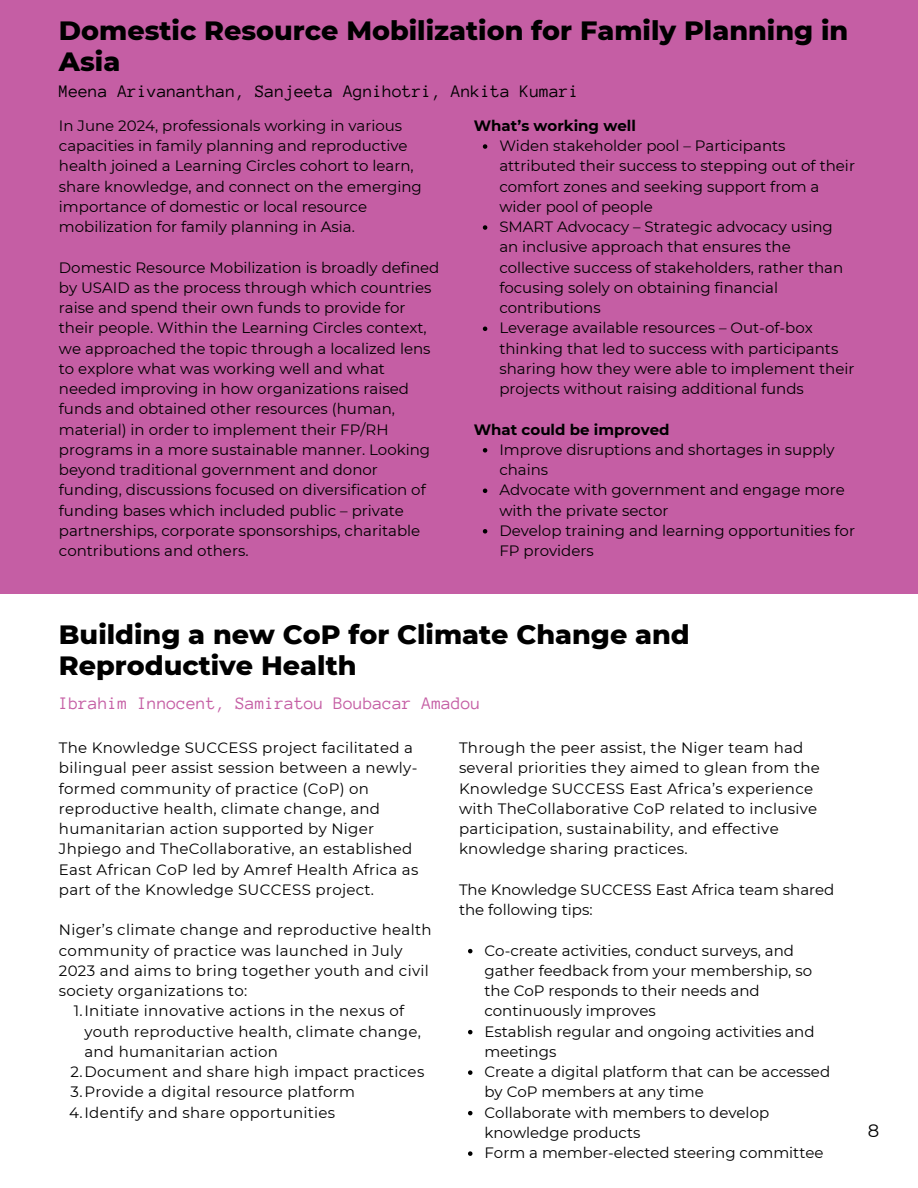
<style>
.page{position:relative;width:918px;height:1188px;background:#fff}
.page>*{position:absolute;margin:0;border:0;box-sizing:border-box;transform-origin:0 0}
.t1{font:800 27px/31.5px "Montserrat";color:#000}
.t2{font:18px "Anonymous Pro";color:#000}
.t3{font:18px "Anonymous Pro";color:#c55ea4}
.t4{font:18px "Montserrat";color:#000}
.t5{font:15px/20.2px "Montserrat";color:#000}
.t6{font:15px/20.2px "Montserrat";letter-spacing:.02em;color:#000}
.t7{font:700 15px "Montserrat";color:#000}
</style>
<div class="page">
<div style="left:0;top:0;width:918px;height:594px;background:#c55ea4"></div>
<svg style="left:483px;top:144px;width:4px;height:5px"></svg>
<svg style="left:483px;top:225px;width:4px;height:5px"></svg>
<svg style="left:483px;top:327px;width:4px;height:4px"></svg>
<svg style="left:483px;top:448px;width:4px;height:5px"></svg>
<svg style="left:483px;top:489px;width:4px;height:4px"></svg>
<svg style="left:483px;top:529px;width:4px;height:5px"></svg>
<svg style="left:468px;top:949px;width:4px;height:4px"></svg>
<svg style="left:468px;top:1030px;width:4px;height:4px"></svg>
<svg style="left:468px;top:1070px;width:4px;height:5px"></svg>
<svg style="left:468px;top:1111px;width:4px;height:4px"></svg>
<svg style="left:468px;top:1151px;width:4px;height:5px"></svg>
<p class="t1" style="left:59px;top:14px;width:791px">Domestic Resource Mobilization for Family Planning in<br>Asia</p>
<p class="t2" style="left:59px;top:83px;width:521px">Meena Arivananthan, Sanjeeta Agnihotri, Ankita Kumari</p>
<h3 class="t7" style="left:474px;top:116px;width:164px">What’s working well</h3>
<p class="t5" style="left:499px;top:136px;width:357px">Widen stakeholder pool – Participants attributed their success to stepping out of their comfort zones and seeking support from a wider pool of people</p>
<p class="t5" style="left:499px;top:217px;width:345px">SMART Advocacy – Strategic advocacy using an inclusive approach that ensures the collective success of stakeholders, rather than focusing solely on obtaining financial contributions</p>
<p class="t5" style="left:499px;top:318px;width:357px">Leverage available resources – Out-of-box thinking that led to success with participants sharing how they were able to implement their projects without raising additional funds</p>
<h3 class="t7" style="left:474px;top:420px;width:197px">What could be improved</h3>
<p class="t5" style="left:499px;top:439px;width:337px">Improve disruptions and shortages in supply chains</p>
<p class="t5" style="left:499px;top:480px;width:347px">Advocate with government and engage more with the private sector</p>
<p class="t5" style="left:499px;top:520px;width:357px">Develop training and learning opportunities for<br>FP providers</p>
<h1 class="t5" style="left:59px;top:115px;width:365px">In June 2024, professionals working in various capacities in family planning and reproductive health joined a Learning Circles cohort to learn, share knowledge, and connect on the emerging importance of domestic or local resource mobilization for family planning in Asia.</h1>
<h2 class="t5" style="left:59px;top:257px;width:382px">Domestic Resource Mobilization is broadly defined by USAID as the process through which countries raise and spend their own funds to provide for their people. Within the Learning Circles context, we approached the topic through a localized lens to explore what was working well and what needed improving in how organizations raised funds and obtained other resources (human, material) in order to implement their FP/RH programs in a more sustainable manner. Looking beyond traditional government and donor funding, discussions focused on diversification of funding bases which included public – private partnerships, corporate sponsorships, charitable contributions and others.</h2>
<p class="t1" style="left:59px;top:618px;width:632px">Building a new CoP for Climate Change and<br>Reproductive Health</p>
<p class="t3" style="left:59px;top:694px;width:423px">Ibrahim Innocent, Samiratou Boubacar Amadou</p>
<p class="t6" style="left:459px;top:738px;width:362px">Through the peer assist, the Niger team had several priorities they aimed to glean from the Knowledge SUCCESS East Africa’s experience with TheCollaborative CoP related to inclusive participation, sustainability, and effective knowledge sharing practices.</p>
<p class="t5" style="left:459px;top:879px;width:377px">The Knowledge SUCCESS East Africa team shared the following tips:</p>
<p class="t5" style="left:484px;top:940px;width:329px">Co-create activities, conduct surveys, and gather feedback from your membership, so the CoP responds to their needs and continuously improves</p>
<p class="t5" style="left:484px;top:1021px;width:332px">Establish regular and ongoing activities and meetings</p>
<p class="t5" style="left:484px;top:1062px;width:347px">Create a digital platform that can be accessed by CoP members at any time</p>
<p class="t5" style="left:484px;top:1102px;width:286px">Collaborate with members to develop knowledge products</p>
<p class="t5" style="left:484px;top:1143px;width:341px">Form a member-elected steering committee</p>
<h1 class="t6" style="left:59px;top:738px;width:361px">The Knowledge SUCCESS project facilitated a bilingual peer assist session between a newly&shy;formed community of practice (CoP) on reproductive health, climate change, and humanitarian action supported by Niger Jhpiego and TheCollaborative, an established East African CoP led by Amref Health Africa as part of the Knowledge SUCCESS project.</h1>
<h2 class="t6" style="left:59px;top:920px;width:374px">Niger’s climate change and reproductive health community of practice was launched in July 2023 and aims to bring together youth and civil society organizations to:</h2>
<p class="t6" style="left:84px;top:1001px;width:338px;text-indent:-11px">1.Initiate innovative actions in the nexus of youth reproductive health, climate change, and humanitarian action</p>
<p class="t6" style="left:71px;top:1062px;width:355px">2.Document and share high impact practices</p>
<p class="t6" style="left:71px;top:1082px;width:286px">3.Provide a digital resource platform</p>
<p class="t6" style="left:69px;top:1102px;width:268px">4.Identify and share opportunities</p>
<p class="t4" style="left:868px;top:1119px;width:13px">8</p>
</div>
